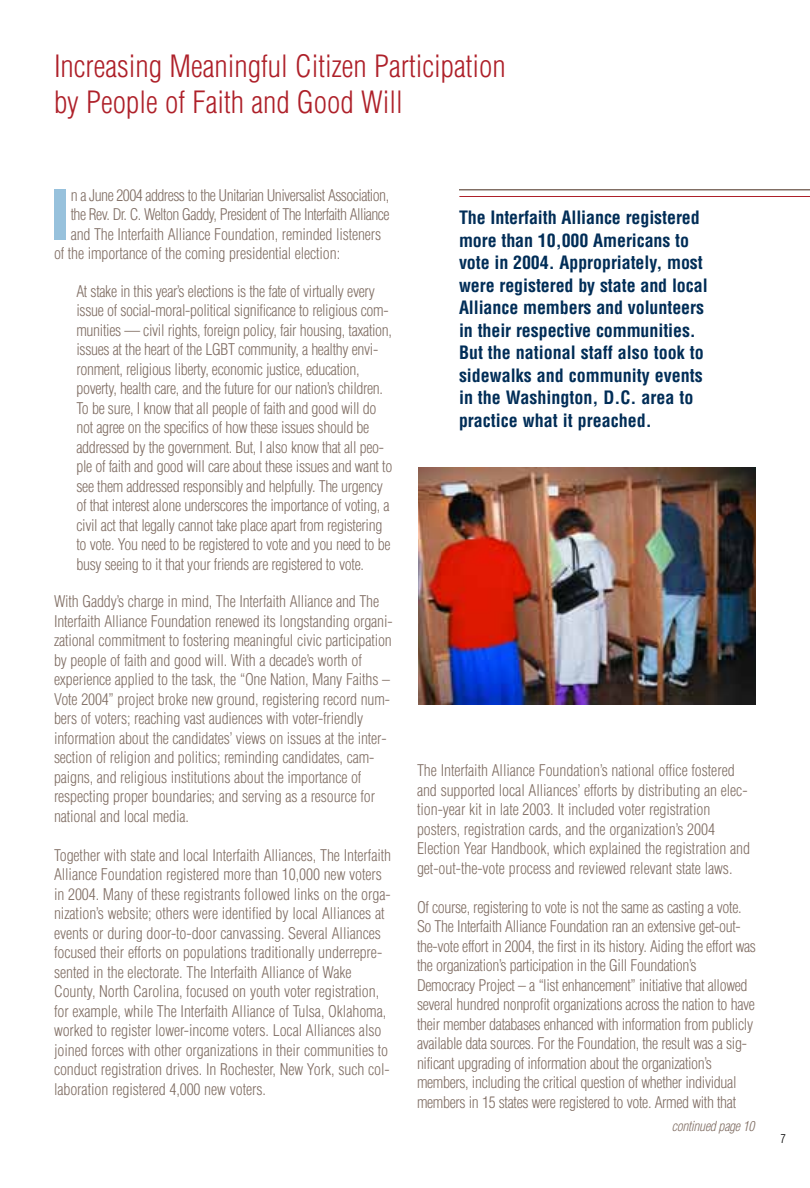
<style>
.page{position:relative;width:810px;height:1188px;background:#fff}
.page>*{position:absolute;margin:0;border:0;box-sizing:border-box;transform-origin:0 0}
.t1{font:extra-condensed 71.25px "Helvetica";color:#97c1dc}
.t2{font:300 condensed 30px/36px "Helvetica";color:#ae2029}
.t3{font:700 condensed 18px/22.5px "Helvetica";letter-spacing:-.005em;color:#002d57}
.t4{font:300 condensed 15.75px/19.5px "Helvetica";letter-spacing:-.01em;color:#816f65}
.t5{font:300 condensed 15.75px "Helvetica";letter-spacing:-.035em;color:#816f65}
.t6{font:italic 300 condensed 13.5px "Helvetica";color:#816f65}
.t7{font:300 condensed 12px "Helvetica";color:#000}
</style>
<div class="page">
<hr style="left:459px;top:189px;width:351px;height:1px;background:#816f65">
<hr style="left:459px;top:196px;width:351px;height:1px;background:#ae2029">
<img style="left:418px;top:467px;width:338px;height:238px">
<h2 class="t2" style="left:54px;top:50px;width:453px">Increasing Meaningful Citizen Participation by People of Faith and Good Will</h2>
<h1 class="t1" style="left:53px;top:189px;width:16px">I</h1>
<p class="t5" style="left:71px;top:189px;width:320px">n a June 2004 address to the Unitarian Universalist Association,</p>
<p class="t5" style="left:71px;top:208px;width:320px">the Rev. Dr. C. Welton Gaddy, President of The Interfaith Alliance</p>
<p class="t4" style="left:71px;top:226px;width:312px">and The Interfaith Alliance Foundation, reminded listeners</p>
<p class="t4" style="left:54px;top:245px;width:288px">of the importance of the coming presidential election:</p>
<p class="t4" style="left:76px;top:283px;width:317px">At stake in this year’s elections is the fate of virtually every issue of social-moral-political significance to religious com&shy;munities — civil rights, foreign policy, fair housing, taxation, issues at the heart of the LGBT community, a healthy envi&shy;ronment, religious liberty, economic justice, education, poverty, health care, and the future for our nation’s children.<br>To be sure, I know that all people of faith and good will do not agree on the specifics of how these issues should be addressed by the government. But, I also know that all peo&shy;ple of faith and good will care about these issues and want to see them addressed responsibly and helpfully. The urgency of that interest alone underscores the importance of voting, a civil act that legally cannot take place apart from registering to vote. You need to be registered to vote and you need to be busy seeing to it that your friends are registered to vote.</p>
<p class="t4" style="left:54px;top:593px;width:340px">With Gaddy’s charge in mind, The Interfaith Alliance and The Interfaith Alliance Foundation renewed its longstanding organi&shy;zational commitment to fostering meaningful civic participation by people of faith and good will. With a decade’s worth of experience applied to the task, the “One Nation, Many Faiths – Vote 2004” project broke new ground, registering record num&shy;bers of voters; reaching vast audiences with voter-friendly information about the candidates’ views on issues at the inter&shy;section of religion and politics; reminding candidates, cam&shy;paigns, and religious institutions about the importance of respecting proper boundaries; and serving as a resource for national and local media.</p>
<p class="t4" style="left:54px;top:847px;width:339px">Together with state and local Interfaith Alliances, The Interfaith Alliance Foundation registered more than 10,000 new voters in 2004. Many of these registrants followed links on the orga&shy;nization’s website; others were identified by local Alliances at events or during door-to-door canvassing. Several Alliances focused their efforts on populations traditionally underrepre&shy;sented in the electorate. The Interfaith Alliance of Wake County, North Carolina, focused on youth voter registration, for example, while The Interfaith Alliance of Tulsa, Oklahoma, worked to register lower-income voters. Local Alliances also joined forces with other organizations in their communities to conduct registration drives. In Rochester, New York, such col&shy;laboration registered 4,000 new voters.</p>
<p class="t3" style="left:459px;top:208px;width:250px">The Interfaith Alliance registered more than 10,000 Americans to vote in 2004. Appropriately, most were registered by state and local<br>Alliance members and volunteers in their respective communities.<br>But the national staff also took to sidewalks and community events in the Washington, D.C. area to practice what it preached.</p>
<p class="t4" style="left:417px;top:762px;width:335px">The Interfaith Alliance Foundation’s national office fostered and supported local Alliances’ efforts by distributing an elec&shy;tion-year kit in late 2003. It included voter registration posters, registration cards, and the organization’s 2004<br>Election Year Handbook, which explained the registration and get-out-the-vote process and reviewed relevant state laws.</p>
<p class="t4" style="left:417px;top:899px;width:340px">Of course, registering to vote is not the same as casting a vote.<br>So The Interfaith Alliance Foundation ran an extensive get-out&shy;the-vote effort in 2004, the first in its history. Aiding the effort was the organization’s participation in the Gill Foundation’s Democracy Project – a “list enhancement” initiative that allowed several hundred nonprofit organizations across the nation to have their member databases enhanced with information from publicly available data sources. For the Foundation, the result was a sig&shy;nificant upgrading of information about the organization’s members, including the critical question of whether individual members in 15 states were registered to vote. Armed with that</p>
<p class="t6" style="left:672px;top:1120px;width:87px">continued page10</p>
<p class="t7" style="left:780px;top:1134px;width:7px">7</p>
</div>
